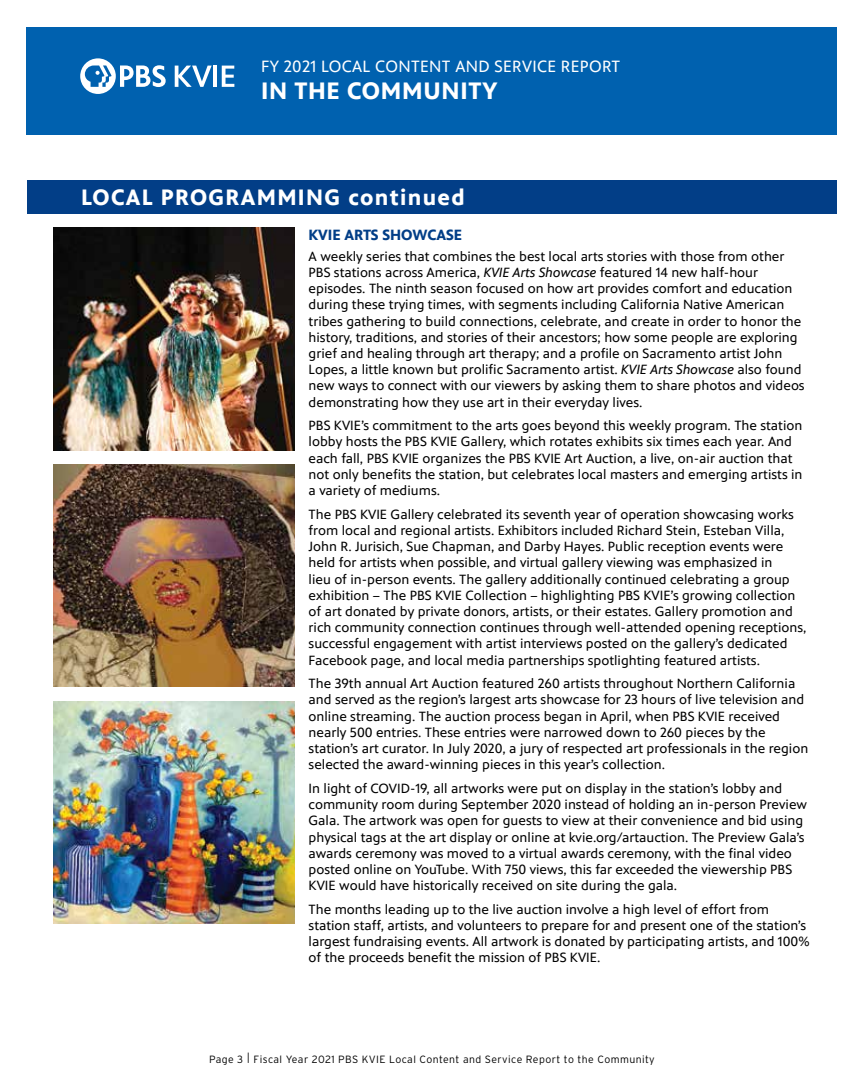
<style>
.page{position:relative;width:864px;height:1080px;background:#fff}
.page>*{position:absolute;margin:0;border:0;box-sizing:border-box;transform-origin:0 0}
.t1{font:700 24px "PBS Sans";letter-spacing:.03em;color:#fff}
.t2{font:700 22.5px "PBS Sans";letter-spacing:.06em;color:#fff}
.t3{font:16.5px "PBS Sans";letter-spacing:.02em;color:#fff}
.t4{font:700 15px "PBS Sans";color:#023e87}
.t5{font:13.5px/16.2px "PBS Sans";color:#000}
.t6{font:300 10.5px "PBS Explorer";letter-spacing:.04em;color:#000}
.s1{font-style:italic}
</style>
<div class="page">
<div style="left:27px;top:27px;width:810px;height:108px;background:#0061af"></div>
<div style="left:80px;top:58px;width:36px;height:36px;background:#fff;border-radius:50%"></div>
<svg style="left:120px;top:65px;width:46px;height:22px"></svg>
<svg style="left:85px;top:66px;width:27px;height:21px"></svg>
<svg style="left:175px;top:66px;width:37px;height:21px"></svg>
<hr style="left:214px;top:66px;width:3px;height:21px;background:#fff">
<svg style="left:222px;top:66px;width:12px;height:21px"></svg>
<div style="left:28px;top:180px;width:809px;height:33px;background:#023e87"></div>
<img style="left:53px;top:228px;width:241px;height:222px">
<img style="left:53px;top:465px;width:241px;height:222px">
<img style="left:53px;top:702px;width:241px;height:222px">
<p class="t3" style="left:261px;top:57px;width:361px">FY 2021 LOCAL CONTENT AND SERVICE REPORT</p>
<h1 class="t1" style="left:261px;top:77px;width:238px">IN THE COMMUNITY</h1>
<h2 class="t2" style="left:81px;top:184px;width:385px">LOCAL PROGRAMMING continued</h2>
<p class="t4" style="left:309px;top:226px;width:155px">KVIE ARTS SHOWCASE</p>
<p class="t5" style="left:309px;top:248px;width:498px">A weekly series that combines the best local arts stories with those from other PBS stations across America, <span class="s1">KVIE Arts Showcase</span> featured 14 new half-hour episodes. The ninth season focused on how art provides comfort and education during these trying times, with segments including California Native American tribes gathering to build connections, celebrate, and create in order to honor the history, traditions, and stories of their ancestors; how some people are exploring grief and healing through art therapy; and a profile on Sacramento artist John Lopes, a little known but prolific Sacramento artist. <span class="s1">KVIE Arts Showcase</span> also found new ways to connect with our viewers by asking them to share photos and videos demonstrating how they use art in their everyday lives.</p>
<p class="t5" style="left:309px;top:418px;width:495px">PBS KVIE’s commitment to the arts goes beyond this weekly program. The station lobby hosts the PBS KVIE Gallery, which rotates exhibits six times each year. And each fall, PBS KVIE organizes the PBS KVIE Art Auction, a live, on-air auction that not only benefits the station, but celebrates local masters and emerging artists in a variety of mediums.</p>
<p class="t5" style="left:309px;top:506px;width:499px">The PBS KVIE Gallery celebrated its seventh year of operation showcasing works from local and regional artists. Exhibitors included Richard Stein, Esteban Villa, John R. Jurisich, Sue Chapman, and Darby Hayes. Public reception events were held for artists when possible, and virtual gallery viewing was emphasized in<br>lieu of in-person events. The gallery additionally continued celebrating a group exhibition – The PBS KVIE Collection – highlighting PBS KVIE’s growing collection of art donated by private donors, artists, or their estates. Gallery promotion and rich community connection continues through well-attended opening receptions, successful engagement with artist interviews posted on the gallery’s dedicated Facebook page, and local media partnerships spotlighting featured artists.</p>
<p class="t5" style="left:309px;top:676px;width:501px">The 39th annual Art Auction featured 260 artists throughout Northern California and served as the region’s largest arts showcase for 23 hours of live television and online streaming. The auction process began in April, when PBS KVIE received nearly 500 entries. These entries were narrowed down to 260 pieces by the station’s art curator. In July 2020, a jury of respected art professionals in the region selected the award-winning pieces in this year’s collection.</p>
<p class="t5" style="left:309px;top:780px;width:500px">In light of COVID-19, all artworks were put on display in the station’s lobby and community room during September 2020 instead of holding an in-person Preview Gala. The artwork was open for guests to view at their convenience and bid using physical tags at the art display or online at kvie.org/artauction. The Preview Gala’s awards ceremony was moved to a virtual awards ceremony, with the final video posted online on YouTube. With 750 views, this far exceeded the viewership PBS KVIE would have historically received on site during the gala.</p>
<p class="t5" style="left:309px;top:901px;width:503px">The months leading up to the live auction involve a high level of effort from station staff, artists, and volunteers to prepare for and present one of the station’s largest fundraising events. All artwork is donated by participating artists, and 100% of the proceeds benefit the mission of PBS KVIE.</p>
<p class="t6" style="left:209px;top:1053px;width:447px">Page 3 | Fiscal Year 2021 PBS KVIE Local Content and Service Report to the Community</p>
</div>
